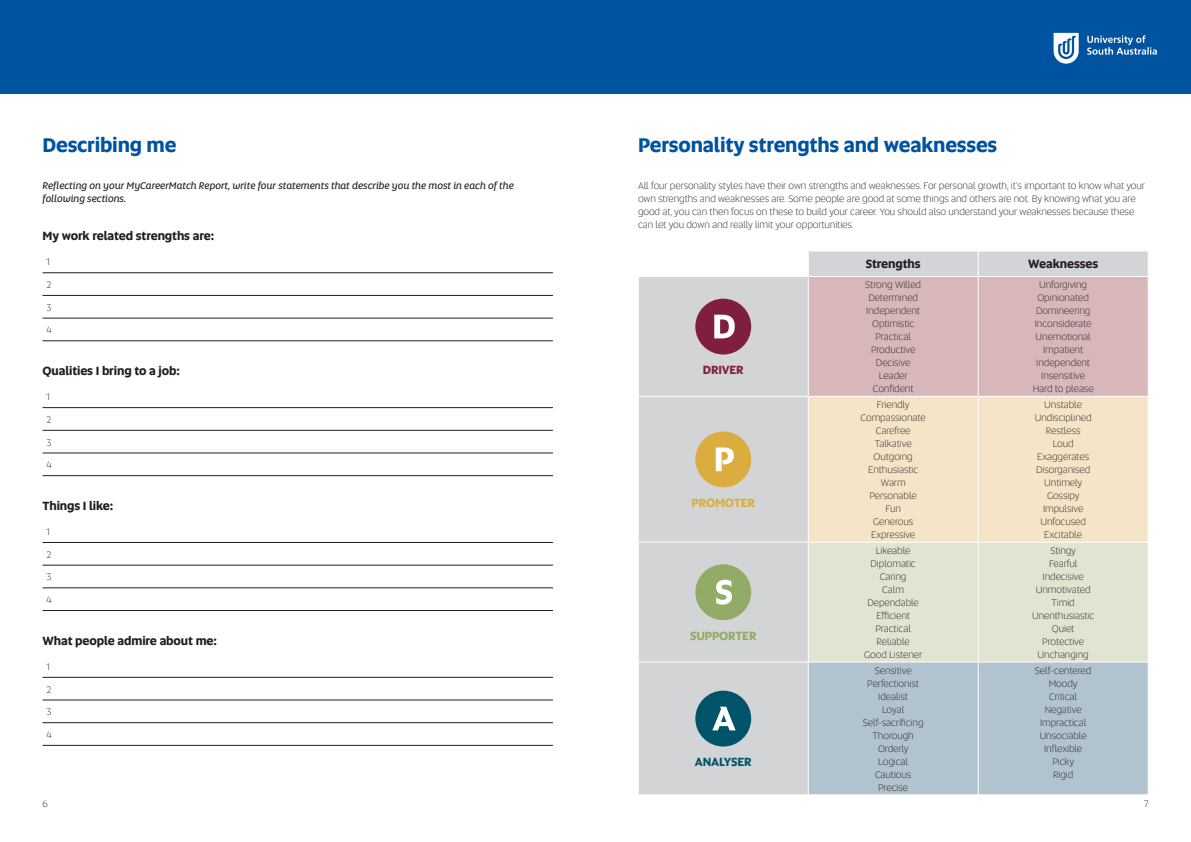
<style>
.page{position:relative;width:1191px;height:842px;background:#fff}
.page>*{position:absolute;margin:0;border:0;box-sizing:border-box;transform-origin:0 0}
.t1{font:700 20px "Altis Uni SA";letter-spacing:-.01em;color:#0053a0}
.t2{font:700 12px "Altis Uni SA";letter-spacing:-.01em;color:#231f20}
.t3{font:700 12px "Altis Uni SA";letter-spacing:-.01em;color:#92ab66}
.t4{font:700 12px "Altis Uni SA";letter-spacing:-.01em;color:#dbad3e}
.t5{font:700 12px "Altis Uni SA";letter-spacing:-.01em;color:#00546a}
.t6{font:700 12px "Altis Uni SA";letter-spacing:-.01em;color:#801e3d}
.t7{font:300 10px/13px "Altis Uni SA";letter-spacing:-.01em;color:#231f20;text-align:center}
.t8{font:italic 10px/13px "Altis Uni SA";letter-spacing:-.01em;color:#231f20}
</style>
<div class="page">
<div style="left:587px;top:0;width:604px;height:94px;background:#0053a0"></div>
<svg style="left:1087px;top:35px;width:70px;height:20px"></svg>
<svg style="left:1053px;top:33px;width:25px;height:31px"></svg>
<div style="left:0;top:0;width:604px;height:94px;background:#0053a0"></div>
<hr style="left:43px;top:273px;width:510px;height:1px;background:#231f20">
<hr style="left:43px;top:295px;width:510px;height:1px;background:#231f20">
<hr style="left:43px;top:318px;width:510px;height:1px;background:#231f20">
<hr style="left:43px;top:341px;width:510px;height:1px;background:#231f20">
<hr style="left:43px;top:407px;width:510px;height:1px;background:#231f20">
<hr style="left:43px;top:430px;width:510px;height:1px;background:#231f20">
<hr style="left:43px;top:453px;width:510px;height:1px;background:#231f20">
<hr style="left:43px;top:475px;width:510px;height:1px;background:#231f20">
<hr style="left:43px;top:542px;width:510px;height:1px;background:#231f20">
<hr style="left:43px;top:565px;width:510px;height:1px;background:#231f20">
<hr style="left:43px;top:588px;width:510px;height:1px;background:#231f20">
<hr style="left:43px;top:610px;width:510px;height:1px;background:#231f20">
<hr style="left:43px;top:677px;width:510px;height:1px;background:#231f20">
<hr style="left:43px;top:700px;width:510px;height:1px;background:#231f20">
<hr style="left:43px;top:722px;width:510px;height:1px;background:#231f20">
<hr style="left:43px;top:745px;width:510px;height:1px;background:#231f20">
<div style="left:639px;top:252px;width:509px;height:543px;background:#d3d4d6"></div>
<div style="left:809px;top:277px;width:339px;height:119px;background:#d7b7ba"></div>
<div style="left:809px;top:397px;width:339px;height:145px;background:#f5e5c6"></div>
<div style="left:809px;top:543px;width:339px;height:119px;background:#e0e4d1"></div>
<div style="left:809px;top:663px;width:339px;height:132px;background:#b1c3ce"></div>
<svg style="left:808px;top:252px;width:1px;height:24px"></svg>
<svg style="left:978px;top:251px;width:1px;height:25px"></svg>
<hr style="left:638px;top:276px;width:170px;height:1px;background:#fff">
<hr style="left:808px;top:276px;width:170px;height:1px;background:#fff">
<hr style="left:808px;top:277px;width:1px;height:119px;background:#fff">
<hr style="left:978px;top:276px;width:170px;height:1px;background:#fff">
<hr style="left:978px;top:277px;width:1px;height:119px;background:#fff">
<hr style="left:638px;top:396px;width:170px;height:1px;background:#fff">
<hr style="left:808px;top:396px;width:170px;height:1px;background:#fff">
<hr style="left:808px;top:397px;width:1px;height:145px;background:#fff">
<hr style="left:978px;top:396px;width:170px;height:1px;background:#fff">
<hr style="left:978px;top:397px;width:1px;height:145px;background:#fff">
<hr style="left:638px;top:542px;width:170px;height:1px;background:#fff">
<hr style="left:808px;top:542px;width:170px;height:1px;background:#fff">
<hr style="left:808px;top:542px;width:1px;height:120px;background:#fff">
<hr style="left:978px;top:542px;width:170px;height:1px;background:#fff">
<hr style="left:978px;top:542px;width:1px;height:120px;background:#fff">
<hr style="left:638px;top:662px;width:170px;height:1px;background:#fff">
<hr style="left:808px;top:662px;width:170px;height:1px;background:#fff">
<hr style="left:808px;top:662px;width:1px;height:133px;background:#fff">
<hr style="left:978px;top:662px;width:170px;height:1px;background:#fff">
<hr style="left:978px;top:662px;width:1px;height:133px;background:#fff">
<div style="left:695px;top:299px;width:56px;height:55px;background:#801e3d;border-radius:50%"></div>
<svg style="left:714px;top:315px;width:20px;height:23px"></svg>
<div style="left:695px;top:431px;width:56px;height:56px;background:#dbad3e;border-radius:50%"></div>
<svg style="left:716px;top:447px;width:18px;height:24px"></svg>
<div style="left:695px;top:564px;width:56px;height:56px;background:#92ab66;border-radius:50%"></div>
<svg style="left:716px;top:580px;width:16px;height:25px"></svg>
<div style="left:695px;top:691px;width:56px;height:55px;background:#00546a;border-radius:50%"></div>
<svg style="left:712px;top:707px;width:23px;height:23px"></svg>
<h1 class="t1" style="left:43px;top:130px;width:135px">Describing me</h1>
<p class="t8" style="left:43px;top:179px;width:473px">Reflecting on your MyCareerMatch Report, write four statements that describe you the most in each of the following sections.</p>
<p class="t2" style="left:43px;top:227px;width:173px">My work related strengths are:</p>
<p class="t7" style="left:47px;top:255px;width:5px">1</p>
<p class="t7" style="left:47px;top:278px;width:6px">2</p>
<p class="t7" style="left:47px;top:301px;width:6px">3</p>
<p class="t7" style="left:47px;top:323px;width:7px">4</p>
<p class="t2" style="left:43px;top:362px;width:139px">Qualities I bring to a job:</p>
<p class="t7" style="left:47px;top:390px;width:5px">1</p>
<p class="t7" style="left:47px;top:413px;width:6px">2</p>
<p class="t7" style="left:47px;top:435px;width:6px">3</p>
<p class="t7" style="left:47px;top:458px;width:7px">4</p>
<p class="t2" style="left:43px;top:497px;width:72px">Things I like:</p>
<p class="t7" style="left:47px;top:525px;width:5px">1</p>
<p class="t7" style="left:47px;top:548px;width:6px">2</p>
<p class="t7" style="left:47px;top:570px;width:6px">3</p>
<p class="t7" style="left:47px;top:593px;width:7px">4</p>
<p class="t2" style="left:43px;top:632px;width:176px">What people admire about me:</p>
<p class="t7" style="left:47px;top:660px;width:5px">1</p>
<p class="t7" style="left:47px;top:682px;width:6px">2</p>
<p class="t7" style="left:47px;top:705px;width:6px">3</p>
<p class="t7" style="left:47px;top:728px;width:7px">4</p>
<h1 class="t1" style="left:638px;top:130px;width:361px">Personality strengths and weaknesses</h1>
<p class="t7" style="left:638px;top:179px;width:508px;text-align:left">All four personality styles have their own strengths and weaknesses. For personal growth, it’s important to know what your own strengths and weaknesses are. Some people are good at some things and others are not. By knowing what you are good at, you can then focus on these to build your career. You should also understand your weaknesses because these can let you down and really limit your opportunities.</p>
<p class="t2" style="left:865px;top:255px;width:56px">Strengths</p>
<p class="t2" style="left:1028px;top:255px;width:71px">Weaknesses</p>
<p class="t6" style="left:703px;top:361px;width:42px">DRIVER</p>
<p class="t4" style="left:691px;top:494px;width:65px">PROMOTER</p>
<p class="t3" style="left:690px;top:627px;width:68px">SUPPORTER</p>
<p class="t5" style="left:695px;top:753px;width:58px">ANALYSER</p>
<p class="t7" style="left:865px;top:278px;width:57px">Strong Willed<br>Determined<br>Independent<br>Optimistic<br>Practical<br>Productive<br>Decisive<br>Leader<br>Confident</p>
<p class="t7" style="left:1032px;top:278px;width:62px">Unforgiving<br>Opinionated<br>Domineering<br>Inconsiderate<br>Unemotional<br>Impatient<br>Independent<br>Insensitive<br>Hard to please</p>
<p class="t7" style="left:860px;top:398px;width:67px">Friendly<br>Compassionate<br>Carefree<br>Talkative<br>Outgoing<br>Enthusiastic<br>Warm<br>Personable<br>Fun<br>Generous<br>Expressive</p>
<p class="t7" style="left:1034px;top:398px;width:58px">Unstable<br>Undisciplined<br>Restless<br>Loud<br>Exaggerates<br>Disorganised<br>Untimely<br>Gossipy<br>Impulsive<br>Unfocused<br>Excitable</p>
<p class="t7" style="left:864px;top:544px;width:60px">Likeable<br>Diplomatic<br>Caring<br>Calm<br>Dependable<br>Efficient<br>Practical<br>Reliable<br>Good Listener</p>
<p class="t7" style="left:1032px;top:544px;width:64px">Stingy<br>Fearful<br>Indecisive<br>Unmotivated<br>Timid<br>Unenthusiastic<br>Quiet<br>Protective<br>Unchanging</p>
<p class="t7" style="left:863px;top:664px;width:62px">Sensitive<br>Perfectionist<br>Idealist<br>Loyal<br>Self-sacrificing<br>Thorough<br>Orderly<br>Logical<br>Cautious<br>Precise</p>
<p class="t7" style="left:1035px;top:664px;width:58px">Self-centered<br>Moody<br>Critical<br>Negative<br>Impractical<br>Unsociable<br>Inflexible<br>Picky<br>Rigid</p>
<p class="t7" style="left:43px;top:797px;width:7px">6</p>
<p class="t7" style="left:1144px;top:797px;width:6px">7</p>
</div>
